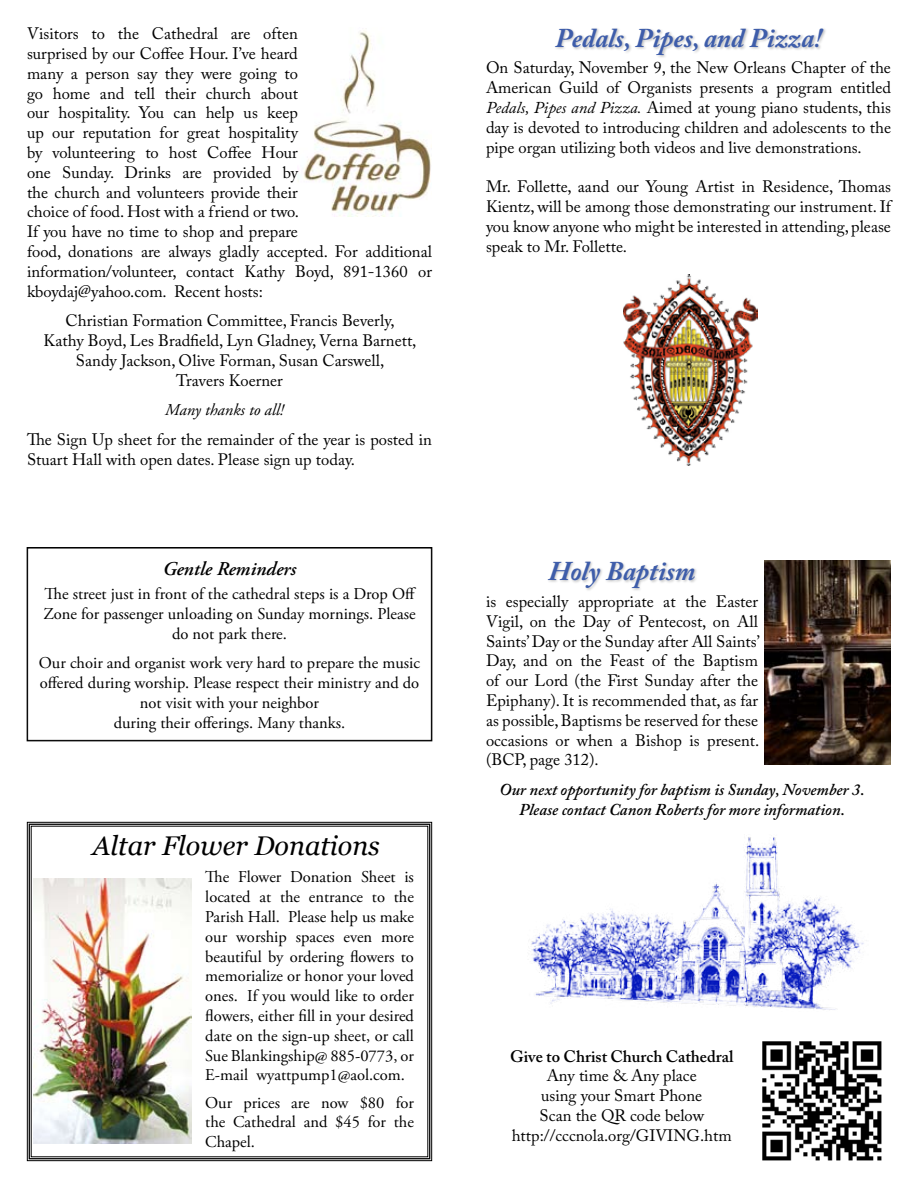
<style>
.page{position:relative;width:918px;height:1188px;background:#fff}
.page>*{position:absolute;margin:0;border:0;box-sizing:border-box;transform-origin:0 0}
.t1{font:italic 700 27px "Adobe Caslon Pro";color:#3e5daa}
.t2{font:italic 27px "Georgia";color:#000}
.t3{font:italic 600 19.5px "Adobe Garamond Pro";color:#000}
.t4{font:16.5px/19.8px "Adobe Caslon Pro";color:#000;text-align:justify}
.t5{font:16.5px/19.8px "Adobe Garamond Pro";color:#000;text-align:justify}
.t6{font:italic 600 16.5px/19.8px "Adobe Caslon Pro";color:#000;text-align:center}
.t7{font:600 16.5px "Adobe Caslon Pro";color:#000}
.t8{font:italic 16.5px "Adobe Garamond Pro";color:#000}
.s1{font-style:italic}
</style>
<div class="page">
<svg style="left:27px;top:822px;width:405px;height:339px"></svg>
<div style="left:29px;top:824px;width:401px;height:335px;border:1px solid #000"></div>
<img style="left:34px;top:879px;width:158px;height:265px">
<img style="left:298px;top:31px;width:133px;height:186px">
<img style="left:762px;top:1041px;width:120px;height:120px">
<img style="left:765px;top:560px;width:126px;height:205px">
<div style="left:547px;top:559px;width:152px;height:33px;background:#000;opacity:.25"></div>
<svg style="left:27px;top:547px;width:405px;height:194px"></svg>
<img style="left:531px;top:837px;width:333px;height:173px">
<div style="left:553px;top:26px;width:274px;height:33px;background:#000;opacity:.25"></div>
<img style="left:623px;top:274px;width:135px;height:191px">
<p class="t4" style="left:27px;top:24px;width:407px;text-align:left">Visitors to the Cathedral are often<br>surprised by our Coffee Hour. I’ve heard<br>many a person say they were going to<br>go home and tell their church about<br>our hospitality. You can help us keep<br>up our reputation for great hospitality<br>by volunteering to host Coffee Hour<br>one Sunday. Drinks are provided by<br>the church and volunteers provide their<br>choice of food. Host with a friend or two.<br>If you have no time to shop and prepare<br>food, donations are always gladly accepted. For additional information/volunteer, contact Kathy Boyd, 891-1360 or kboydaj@yahoo.com. Recent hosts:</p>
<p class="t4" style="left:44px;top:311px;width:374px;text-align:center">Christian Formation Committee, Francis Beverly, Kathy Boyd, Les Bradfield, Lyn Gladney, Verna Barnett, Sandy Jackson, Olive Forman, Susan Carswell,<br>Travers Koerner</p>
<p class="t8" style="left:165px;top:400px;width:120px">Many thanks to all!</p>
<p class="t4" style="left:27px;top:429px;width:406px">The Sign Up sheet for the remainder of the year is posted in<br>Stuart Hall with open dates. Please sign up today.</p>
<h1 class="t1" style="left:555px;top:22px;width:268px">Pedals, Pipes, and Pizza!</h1>
<p class="t4" style="left:486px;top:58px;width:407px">On Saturday, November 9, the New Orleans Chapter of the American Guild of Organists presents a program entitled <span class="s1">Pedals, Pipes and Pizza.</span> Aimed at young piano students, this day is devoted to introducing children and adolescents to the pipe organ utilizing both videos and live demonstrations.</p>
<p class="t4" style="left:486px;top:177px;width:407px">Mr. Follette, aand our Young Artist in Residence, Thomas Kientz, will be among those demonstrating our instrument. If you know anyone who might be interested in attending, please speak to Mr. Follette.</p>
<p class="t3" style="left:163px;top:557px;width:135px">Gentle Reminders</p>
<h1 class="t1" style="left:549px;top:555px;width:149px">Holy Baptism</h1>
<p class="t5" style="left:43px;top:585px;width:374px;text-align:center">The street just in front of the cathedral steps is a Drop Off<br>Zone for passenger unloading on Sunday mornings. Please do not park there.</p>
<p class="t5" style="left:39px;top:654px;width:383px;text-align:center">Our choir and organist work very hard to prepare the music offered during worship. Please respect their ministry and do not visit with your neighbor<br>during their offerings. Many thanks.</p>
<p class="t4" style="left:486px;top:591px;width:275px">is especially appropriate at the Easter Vigil, on the Day of Pentecost, on All Saints’ Day or the Sunday after All Saints’ Day, and on the Feast of the Baptism of our Lord (the First Sunday after the Epiphany). It is recommended that, as far as possible, Baptisms be reserved for these occasions or when a Bishop is present. (BCP, page 312).</p>
<p class="t6" style="left:499px;top:779px;width:367px">Our next opportunity for baptism is Sunday, November 3.<br>Please contact Canon Roberts for more information.</p>
<h1 class="t2" style="left:93px;top:830px;width:289px">Altar Flower Donations</h1>
<p class="t5" style="left:205px;top:868px;width:210px">The Flower Donation Sheet is located at the entrance to the Parish Hall. Please help us make our worship spaces even more beautiful by ordering flowers to memorialize or honor your loved ones. If you would like to order flowers, either fill in your desired date on the sign-up sheet, or call Sue Blankingship@ 885-0773, or E-mail wyattpump1@aol.com.</p>
<p class="t5" style="left:205px;top:1093px;width:210px">Our prices are now $80 for the Cathedral and $45 for the Chapel.</p>
<p class="t7" style="left:510px;top:1046px;width:225px">Give to Christ Church Cathedral</p>
<p class="t4" style="left:512px;top:1066px;width:221px;text-align:center">Any time &amp; Any place<br>using your Smart Phone<br>Scan the QR code below http://cccnola.org/GIVING.htm</p>
</div>
